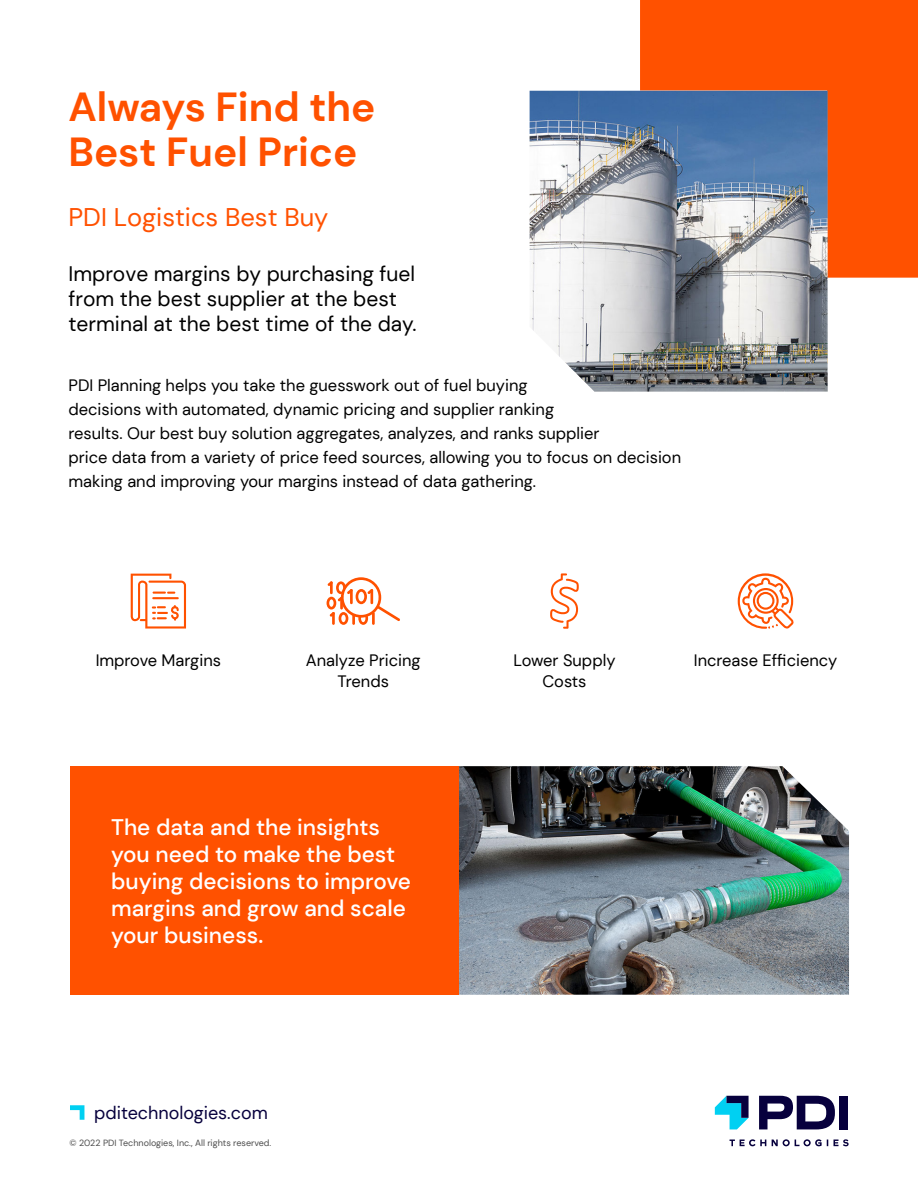
<style>
.page{position:relative;width:918px;height:1188px;background:#fff}
.page>*{position:absolute;margin:0;border:0;box-sizing:border-box;transform-origin:0 0}
.t1{font:700 40.5px/45px "DM Sans";color:#ff5100}
.t2{font:25.5px "DM Sans";color:#ff5100}
.t3{font:500 22.5px/27px "DM Sans";color:#fff}
.t4{font:21px/25.2px "DM Sans";color:#000}
.t5{font:18px "DM Sans";color:#07003d}
.t6{font:16.5px/24px "DM Sans";color:#000}
.t7{font:9px "DM Sans";color:#4d4d4d}
</style>
<div class="page">
<div style="left:640px;top:0;width:278px;height:278px;background:#ff5100"></div>
<img style="left:458px;top:766px;width:391px;height:229px">
<div style="left:70px;top:766px;width:388px;height:229px;background:#ff5100"></div>
<svg style="left:759px;top:1096px;width:76px;height:33px"></svg>
<div style="left:839px;top:1096px;width:9px;height:33px;background:#07003d"></div>
<svg style="left:715px;top:1096px;width:34px;height:33px"></svg>
<svg style="left:730px;top:1139px;width:36px;height:7px"></svg>
<svg style="left:772px;top:1139px;width:56px;height:7px"></svg>
<svg style="left:834px;top:1139px;width:15px;height:7px"></svg>
<svg style="left:70px;top:1105px;width:14px;height:15px"></svg>
<img style="left:530px;top:91px;width:298px;height:301px">
<svg style="left:327px;top:577px;width:73px;height:48px"></svg>
<svg style="left:131px;top:574px;width:55px;height:55px"></svg>
<svg style="left:738px;top:573px;width:56px;height:56px"></svg>
<svg style="left:550px;top:573px;width:29px;height:56px"></svg>
<h1 class="t1" style="left:69px;top:84px;width:308px">Always Find the<br>Best Fuel Price</h1>
<h2 class="t2" style="left:69px;top:201px;width:261px">PDI Logistics Best Buy</h2>
<p class="t4" style="left:69px;top:261px;width:350px">Improve margins by purchasing fuel from the best supplier at the best terminal at the best time of the day.</p>
<p class="t6" style="left:69px;top:373px;width:614px">PDI Planning helps you take the guesswork out of fuel buying<br>decisions with automated, dynamic pricing and supplier ranking<br>results. Our best buy solution aggregates, analyzes, and ranks supplier<br>price data from a variety of price feed sources, allowing you to focus on decision making and improving your margins instead of data gathering.</p>
<p class="t6" style="left:96px;top:648px;width:127px">Improve Margins</p>
<p class="t6" style="left:513px;top:648px;width:104px">Lower Supply</p>
<p class="t6" style="left:694px;top:648px;width:145px">Increase Efficiency</p>
<p class="t6" style="left:542px;top:669px;width:46px">Costs</p>
<p class="t6" style="left:306px;top:649px;width:116px;line-height:21px;text-align:center">Analyze Pricing<br>Trends</p>
<h3 class="t3" style="left:111px;top:814px;width:301px">The data and the insights you need to make the best buying decisions to improve margins and grow and scale your business.</h3>
<p class="t5" style="left:94px;top:1101px;width:175px">pditechnologies.com</p>
<p class="t7" style="left:70px;top:1137px;width:203px">© 2022 PDI Technologies, Inc., All rights reserved.</p>
</div>
